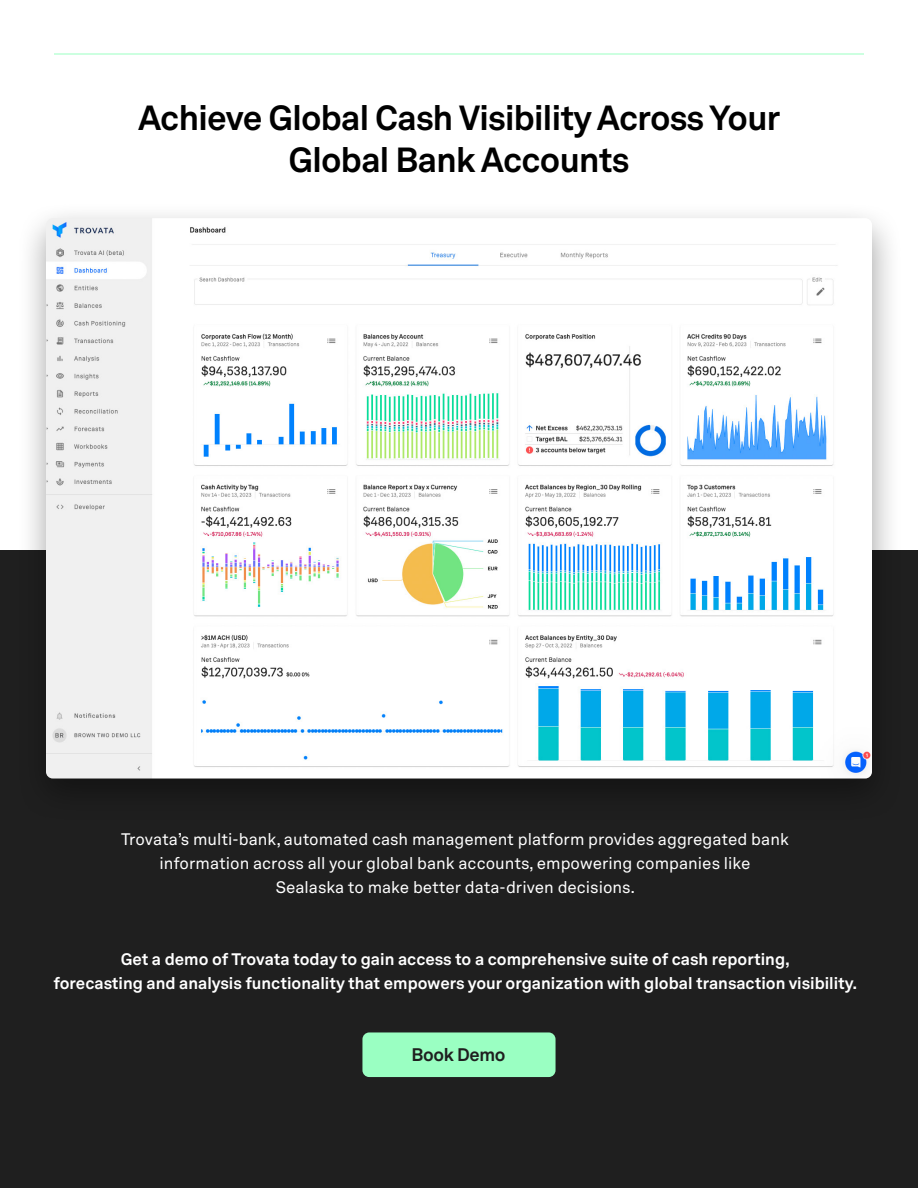
<style>
.page{position:relative;width:918px;height:1188px;background:#fff}
.page>*{position:absolute;margin:0;border:0;box-sizing:border-box;transform-origin:0 0}
.t1{font:700 34.5px/41.4px "Akkurat LL";letter-spacing:-.02em;color:#000;text-align:center}
.t2{font:700 18px "Akkurat LL";letter-spacing:-.02em;color:#1f1f1f}
.t3{font:16.5px/24px "Akkurat LL";color:#fff;text-align:center}
.t4{font:700 16.5px/24px "Akkurat LL";color:#fff;text-align:center}
</style>
<div class="page">
<div style="left:0;top:551px;width:918px;height:637px;background:#1f1f1f"></div>
<div style="left:362px;top:1032px;width:194px;height:45px;background:#9affc2;border-radius:7px"></div>
<hr style="left:54px;top:54px;width:810px;height:1px;background:#9affc2">
<div style="left:16px;top:201px;width:887px;height:621px;background:#000;opacity:.38"></div>
<img style="left:46px;top:218px;width:826px;height:561px">
<h1 class="t1" style="left:138px;top:96px;width:644px">Achieve Global Cash Visibility Across Your<br>Global Bank Accounts</h1>
<p class="t3" style="left:121px;top:827px;width:669px">Trovata’s multi-bank, automated cash management platform provides aggregated bank information across all your global bank accounts, empowering companies like<br>Sealaska to make better data-driven decisions.</p>
<p class="t4" style="left:53px;top:946px;width:805px">Get a demo of Trovata today to gain access to a comprehensive suite of cash reporting,<br>forecasting and analysis functionality that empowers your organization with global transaction visibility.</p>
<p class="t2" style="left:411px;top:1041px;width:96px">Book Demo</p>
</div>
